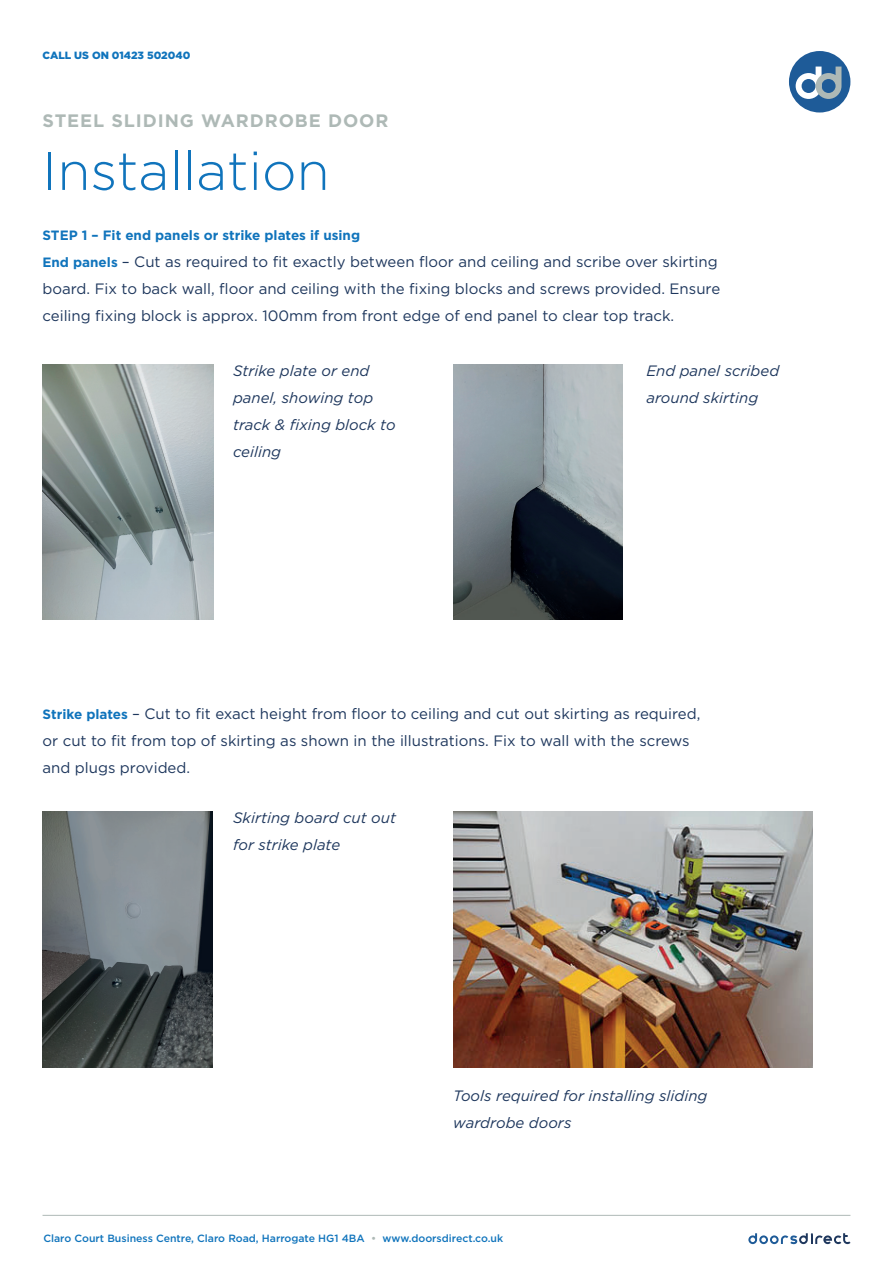
<style>
.page{position:relative;width:893px;height:1263px;background:#fff}
.page>*{position:absolute;margin:0;border:0;box-sizing:border-box;transform-origin:0 0}
.t1{font:300 54px "Gotham";color:#1074bc}
.t2{font:700 18px "Gotham";letter-spacing:.05em;color:#aeb9b6}
.t3{font:15px/27px "Gotham";color:#1e375d}
.t4{font:italic 15px/27px "Gotham";color:#1e375d}
.t5{font:700 13.5px "Gotham";color:#1074bc}
.t6{font:500 10.5px "Gotham";color:#1074bc}
.t7{font:900 10.5px "Gotham";color:#1074bc}
.s1{font-weight:700;font-size:13.5px;color:#1074bc}
.s2{color:#aeb9b6}
</style>
<div class="page">
<svg style="left:789px;top:51px;width:61px;height:61px"></svg>
<svg style="left:748px;top:1233px;width:102px;height:11px"></svg>
<hr style="left:43px;top:1215px;width:807px;height:1px;background:#aeb9b6">
<img style="left:43px;top:364px;width:171px;height:255px">
<img style="left:453px;top:364px;width:170px;height:255px">
<img style="left:43px;top:811px;width:169px;height:257px">
<img style="left:453px;top:811px;width:359px;height:256px">
<p class="t7" style="left:43px;top:49px;width:149px">CALL US ON 01423 502040</p>
<p class="t2" style="left:43px;top:110px;width:347px">STEEL SLIDING WARDROBE DOOR</p>
<h1 class="t1" style="left:43px;top:138px;width:289px">Installation</h1>
<p class="t5" style="left:43px;top:227px;width:319px">STEP 1 – Fit end panels or strike plates if using</p>
<p class="t3" style="left:43px;top:248px;width:679px"><span class="s1">End panels</span> – Cut as required to fit exactly between floor and ceiling and scribe over skirting board. Fix to back wall, floor and ceiling with the fixing blocks and screws provided. Ensure ceiling fixing block is approx. 100mm from front edge of end panel to clear top track.</p>
<p class="t4" style="left:233px;top:357px;width:164px">Strike plate or end panel, showing top track &amp; fixing block to ceiling</p>
<p class="t4" style="left:646px;top:357px;width:134px">End panel scribed around skirting</p>
<p class="t3" style="left:43px;top:700px;width:659px"><span class="s1">Strike plates</span> – Cut to fit exact height from floor to ceiling and cut out skirting as required, or cut to fit from top of skirting as shown in the illustrations. Fix to wall with the screws and plugs provided.</p>
<p class="t4" style="left:233px;top:804px;width:164px">Skirting board cut out for strike plate</p>
<p class="t4" style="left:453px;top:1082px;width:256px">Tools required for installing sliding wardrobe doors</p>
<p class="t6" style="left:43px;top:1231px;width:461px">Claro Court Business Centre, Claro Road, Harrogate HG1 4BA <span class="s2">•</span> www.doorsdirect.co.uk</p>
</div>
